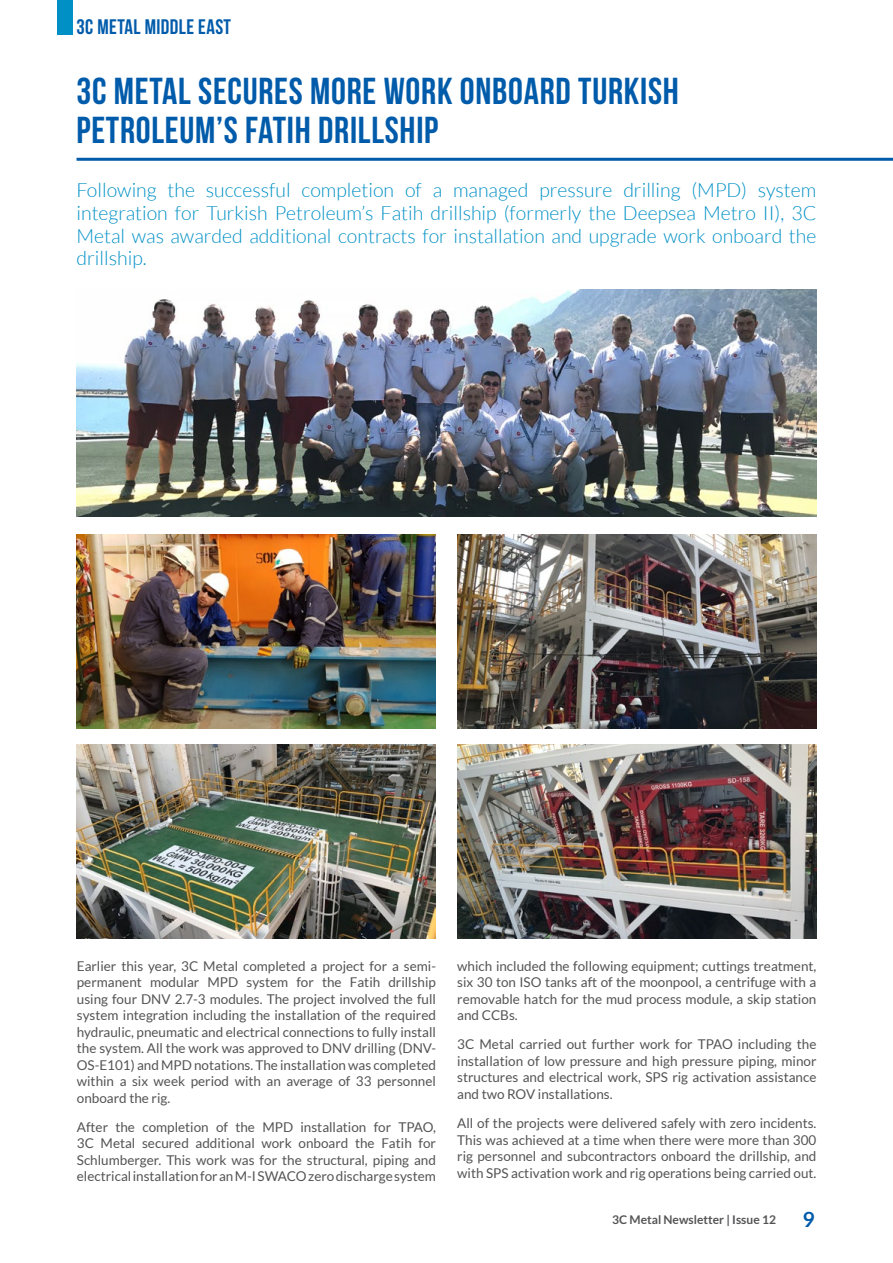
<style>
.page{position:relative;width:893px;height:1263px;background:#fff}
.page>*{position:absolute;margin:0;border:0;box-sizing:border-box;transform-origin:0 0}
.t1{font:37.5px/39px "Bebas Neue";letter-spacing:.02em;color:#005baa}
.t2{font:21px "Bebas Neue";letter-spacing:.02em;color:#005baa}
.t3{font:700 21px "Lato";color:#005baa}
.t4{font:300 19.5px/22.5px "Lato";color:#0090c6;text-align:justify}
.t5{font:13.5px/16.5px "Lato";color:#545456;text-align:justify}
.t6{font:700 12px "Lato";color:#545456}
</style>
<div class="page">
<div style="left:57px;top:0;width:15px;height:34px;background:#0090c6"></div>
<hr style="left:77px;top:158px;width:816px;height:3px;background:#005baa">
<img style="left:77px;top:289px;width:739px;height:228px">
<img style="left:77px;top:534px;width:359px;height:194px">
<img style="left:77px;top:745px;width:359px;height:194px">
<img style="left:457px;top:534px;width:359px;height:194px">
<img style="left:457px;top:745px;width:359px;height:194px">
<h2 class="t2" style="left:77px;top:16px;width:156px">3C METAL MIDDLE EAST</h2>
<h1 class="t1" style="left:77px;top:71px;width:604px">3C METAL SECURES MORE WORK ONBOARD TURKISH<br>PETROLEUM’S FATIH DRILLSHIP</h1>
<p class="t4" style="left:77px;top:179px;width:741px">Following the successful completion of a managed pressure drilling (MPD) system integration for Turkish Petroleum’s Fatih drillship (formerly the Deepsea Metro II), 3C Metal was awarded additional contracts for installation and upgrade work onboard the drillship.</p>
<p class="t5" style="left:77px;top:957px;width:361px">Earlier this year, 3C Metal completed a project for a semi&shy;permanent modular MPD system for the Fatih drillship using four DNV 2.7-3 modules. The project involved the full system integration including the installation of the required hydraulic, pneumatic and electrical connections to fully install the system. All the work was approved to DNV drilling (DNV-OS-E101) and MPD notations. The installation was completed within a six week period with an average of 33 personnel onboard the rig.</p>
<p class="t5" style="left:77px;top:1118px;width:361px">After the completion of the MPD installation for TPAO, 3C Metal secured additional work onboard the Fatih for Schlumberger. This work was for the structural, piping and electrical installation for an M-I SWACO zero discharge system</p>
<p class="t5" style="left:457px;top:957px;width:361px">which included the following equipment; cuttings treatment, six 30 ton ISO tanks aft of the moonpool, a centrifuge with a removable hatch for the mud process module, a skip station and CCBs.</p>
<p class="t5" style="left:457px;top:1036px;width:361px">3C Metal carried out further work for TPAO including the installation of low pressure and high pressure piping, minor structures and electrical work, SPS rig activation assistance and two ROV installations.</p>
<p class="t5" style="left:457px;top:1115px;width:361px">All of the projects were delivered safely with zero incidents.<br>This was achieved at a time when there were more than 300 rig personnel and subcontractors onboard the drillship, and with SPS activation work and rig operations being carried out.</p>
<p class="t6" style="left:612px;top:1212px;width:165px">3C Metal Newsletter | Issue 12</p>
<h2 class="t3" style="left:802px;top:1207px;width:14px">9</h2>
</div>
